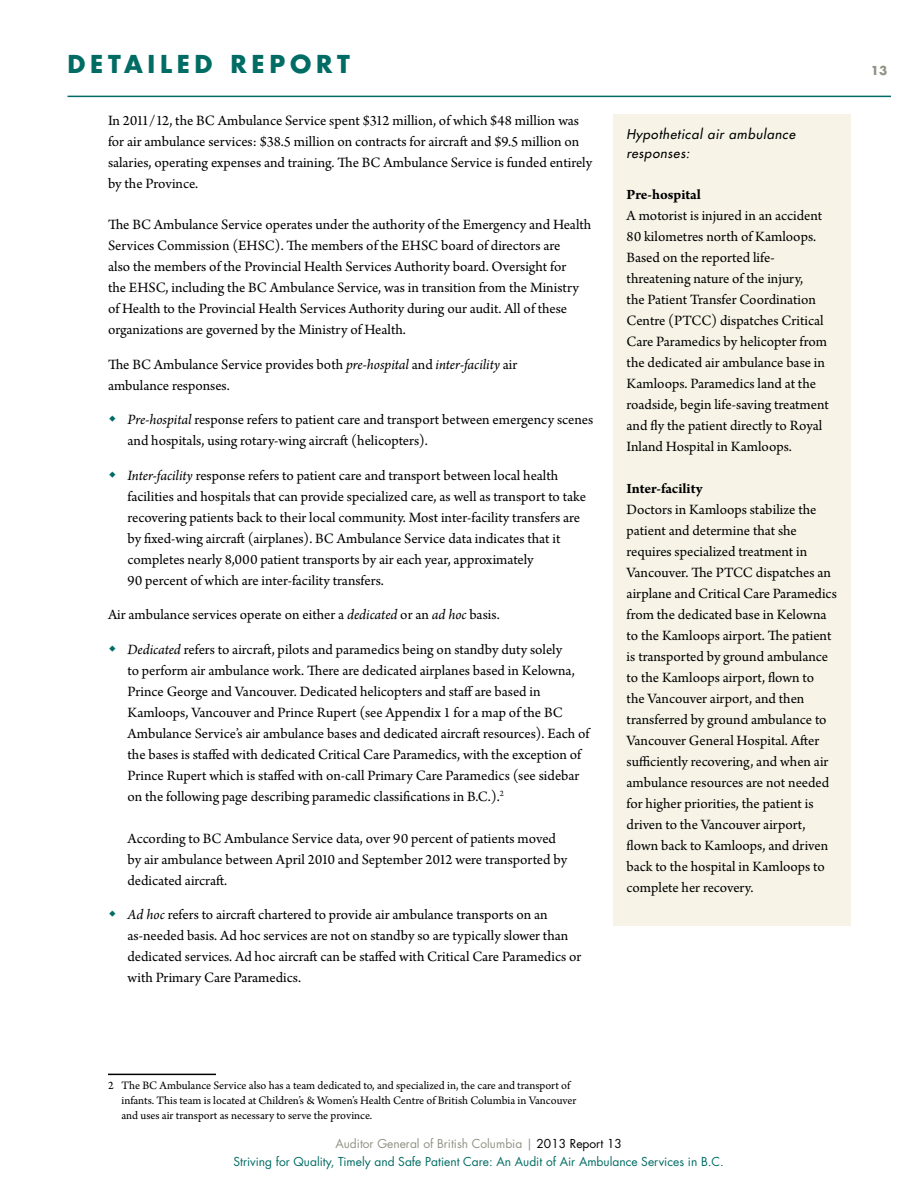
<style>
.page{position:relative;width:918px;height:1188px;background:#fff}
.page>*{position:absolute;margin:0;border:0;box-sizing:border-box;transform-origin:0 0}
.t1{font:700 24px "Futura";color:#006c64}
.t2{font:15px/21px "Arno Pro";color:#000}
.t3{font:700 15px "Arno Pro";letter-spacing:-.005em;color:#000}
.t4{font:italic 13.2px/19.5px "Futura";letter-spacing:.05em;color:#000}
.t5{font:12px/15px "Arno Pro";color:#000}
.t6{font:12px/18px "Futura";color:#006c64;text-align:center}
.t7{font:700 12px "Futura";color:#939285}
.s1{font-style:italic}
.s2{color:#939285}
.s3{color:#000}
</style>
<div class="page">
<hr style="left:108px;top:1074px;width:108px;height:1px;background:#000">
<div style="left:613px;top:115px;width:237px;height:811px;background:#f7f4e7"></div>
<hr style="left:68px;top:96px;width:823px;height:1px;background:#006c64">
<h1 class="t1" style="left:68px;top:48px;width:182px">DE TAILE D REP</h1>
<h1 class="t1" style="left:290px;top:48px;width:57px">ORT</h1>
<p class="t7" style="left:871px;top:62px;width:18px">13</p>
<p class="t2" style="left:108px;top:111px;width:486px">In 2011/12, the BC Ambulance Service spent $312 million, of which $48 million was for air ambulance services: $38.5 million on contracts for aircraft and $9.5 million on salaries, operating expenses and training. The BC Ambulance Service is funded entirely by the Province.</p>
<p class="t2" style="left:108px;top:215px;width:485px">The BC Ambulance Service operates under the authority of the Emergency and Health Services Commission (EHSC). The members of the EHSC board of directors are<br>also the members of the Provincial Health Services Authority board. Oversight for<br>the EHSC, including the BC Ambulance Service, was in transition from the Ministry of Health to the Provincial Health Services Authority during our audit. All of these organizations are governed by the Ministry of Health.</p>
<p class="t2" style="left:108px;top:354px;width:411px">The BC Ambulance Service provides both <span class="s1">pre-hospital</span> and <span class="s1">inter-facility</span> air ambulance responses.</p>
<p class="t2" style="left:128px;top:410px;width:467px"><span class="s1">Pre-hospital</span> response refers to patient care and transport between emergency scenes and hospitals, using rotary-wing aircraft (helicopters).</p>
<p class="t2" style="left:128px;top:465px;width:460px"><span class="s1">Inter-facility</span> response refers to patient care and transport between local health facilities and hospitals that can provide specialized care, as well as transport to take recovering patients back to their local community. Most inter-facility transfers are by fixed-wing aircraft (airplanes). BC Ambulance Service data indicates that it completes nearly 8,000 patient transports by air each year, approximately<br>90 percent of which are inter-facility transfers.</p>
<p class="t2" style="left:108px;top:605px;width:393px">Air ambulance services operate on either a <span class="s1">dedicated</span> or an <span class="s1">ad hoc</span> basis.</p>
<p class="t2" style="left:128px;top:639px;width:463px"><span class="s1">Dedicated</span> refers to aircraft, pilots and paramedics being on standby duty solely<br>to perform air ambulance work. There are dedicated airplanes based in Kelowna, Prince George and Vancouver. Dedicated helicopters and staff are based in Kamloops, Vancouver and Prince Rupert (see Appendix 1 for a map of the BC Ambulance Service’s air ambulance bases and dedicated aircraft resources). Each of the bases is staffed with dedicated Critical Care Paramedics, with the exception of Prince Rupert which is staffed with on-call Primary Care Paramedics (see sidebar on the following page describing paramedic classifications in B.C.).<sup>2</sup></p>
<p class="t2" style="left:128px;top:828px;width:441px">According to BC Ambulance Service data, over 90 percent of patients moved by air ambulance between April 2010 and September 2012 were transported by dedicated aircraft.</p>
<p class="t2" style="left:128px;top:905px;width:455px"><span class="s1">Ad hoc</span> refers to aircraft chartered to provide air ambulance transports on an as-needed basis. Ad hoc services are not on standby so are typically slower than dedicated services. Ad hoc aircraft can be staffed with Critical Care Paramedics or with Primary Care Paramedics.</p>
<p class="t4" style="left:627px;top:124px;width:170px">Hypothetical air ambulance responses:</p>
<p class="t3" style="left:627px;top:186px;width:76px">Pre-hospital</p>
<p class="t2" style="left:627px;top:206px;width:204px">A motorist is injured in an accident 80 kilometres north of Kamloops.<br>Based on the reported life&shy;threatening nature of the injury,<br>the Patient Transfer Coordination Centre (PTCC) dispatches Critical Care Paramedics by helicopter from the dedicated air ambulance base in Kamloops. Paramedics land at the roadside, begin life-saving treatment and fly the patient directly to Royal Inland Hospital in Kamloops.</p>
<p class="t3" style="left:627px;top:479px;width:77px">Inter-facility</p>
<p class="t2" style="left:627px;top:499px;width:212px">Doctors in Kamloops stabilize the patient and determine that she requires specialized treatment in Vancouver. The PTCC dispatches an airplane and Critical Care Paramedics from the dedicated base in Kelowna to the Kamloops airport. The patient is transported by ground ambulance to the Kamloops airport, flown to<br>the Vancouver airport, and then transferred by ground ambulance to Vancouver General Hospital. After sufficiently recovering, and when air ambulance resources are not needed for higher priorities, the patient is driven to the Vancouver airport, flown back to Kamloops, and driven back to the hospital in Kamloops to complete her recovery.</p>
<p class="t5" style="left:122px;top:1079px;width:456px;text-indent:-14px">2 The BC Ambulance Service also has a team dedicated to, and specialized in, the care and transport of infants. This team is located at Children’s &amp; Women’s Health Centre of British Columbia in Vancouver and uses air transport as necessary to serve the province.</p>
<p class="t6" style="left:233px;top:1135px;width:492px"><span class="s2">Auditor General of British Columbia |</span> <span class="s3">2013 Report 13<br></span>Striving for Quality, Timely and Safe Patient Care: An Audit of Air Ambulance Services in B.C.</p>
</div>
